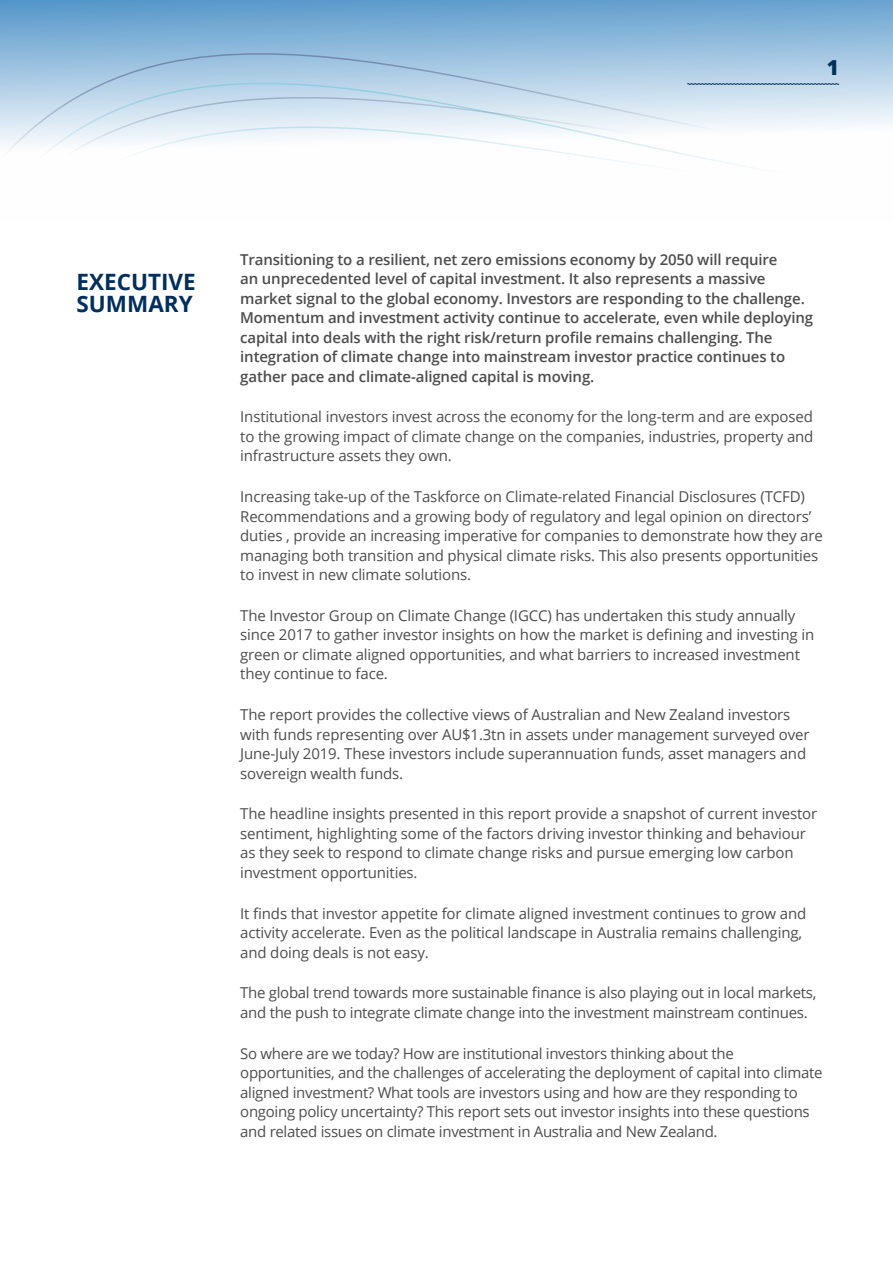
<style>
.page{position:relative;width:893px;height:1263px;background:#fff}
.page>*{position:absolute;margin:0;border:0;box-sizing:border-box;transform-origin:0 0}
.t1{font:700 22.5px/21.1px "Open Sans";color:#002f5d}
.t2{font:800 20.7px "Open Sans";color:#002f5d}
.t3{font:15px/19.5px "Open Sans";letter-spacing:-.01em;color:#4d4d4f}
.t4{font:600 15px/19.5px "Open Sans";letter-spacing:-.01em;color:#4d4d4f}
</style>
<div class="page">
<svg style="left:0;top:0;width:893px;height:125px;background:#7aadd4"></svg>
<svg style="left:0;top:52px;width:890px;height:115px"></svg>
<h2 class="t2" style="left:827px;top:52px;width:14px">1</h2>
<h1 class="t1" style="left:77px;top:271px;width:121px">EXECUTIVE<br>SUMMARY</h1>
<p class="t4" style="left:240px;top:249px;width:574px">Transitioning to a resilient, net zero emissions economy by 2050 will require<br>an unprecedented level of capital investment. It also represents a massive market signal to the global economy. Investors are responding to the challenge.<br>Momentum and investment activity continue to accelerate, even while deploying capital into deals with the right risk/return profile remains challenging. The integration of climate change into mainstream investor practice continues to gather pace and climate-aligned capital is moving.</p>
<p class="t3" style="left:240px;top:407px;width:575px;text-align:justify">Institutional investors invest across the economy for the long-term and are exposed to the growing impact of climate change on the companies, industries, property and infrastructure assets they own.</p>
<p class="t3" style="left:240px;top:486px;width:584px">Increasing take-up of the Taskforce on Climate-related Financial Disclosures (TCFD)<br>Recommendations and a growing body of regulatory and legal opinion on directors’ duties , provide an increasing imperative for companies to demonstrate how they are managing both transition and physical climate risks. This also presents opportunities to invest in new climate solutions.</p>
<p class="t3" style="left:240px;top:605px;width:575px">The Investor Group on Climate Change (IGCC) has undertaken this study annually since 2017 to gather investor insights on how the market is defining and investing in green or climate aligned opportunities, and what barriers to increased investment they continue to face.</p>
<p class="t3" style="left:240px;top:704px;width:571px">The report provides the collective views of Australian and New Zealand investors with funds representing over AU$1.3tn in assets under management surveyed over June-July 2019. These investors include superannuation funds, asset managers and sovereign wealth funds.</p>
<p class="t3" style="left:240px;top:804px;width:578px">The headline insights presented in this report provide a snapshot of current investor sentiment, highlighting some of the factors driving investor thinking and behaviour as they seek to respond to climate change risks and pursue emerging low carbon investment opportunities.</p>
<p class="t3" style="left:240px;top:903px;width:567px">It finds that investor appetite for climate aligned investment continues to grow and activity accelerate. Even as the political landscape in Australia remains challenging, and doing deals is not easy.</p>
<p class="t3" style="left:240px;top:983px;width:578px">The global trend towards more sustainable finance is also playing out in local markets, and the push to integrate climate change into the investment mainstream continues.</p>
<p class="t3" style="left:240px;top:1043px;width:584px">So where are we today? How are institutional investors thinking about the opportunities, and the challenges of accelerating the deployment of capital into climate aligned investment? What tools are investors using and how are they responding to ongoing policy uncertainty? This report sets out investor insights into these questions and related issues on climate investment in Australia and New Zealand.</p>
</div>
